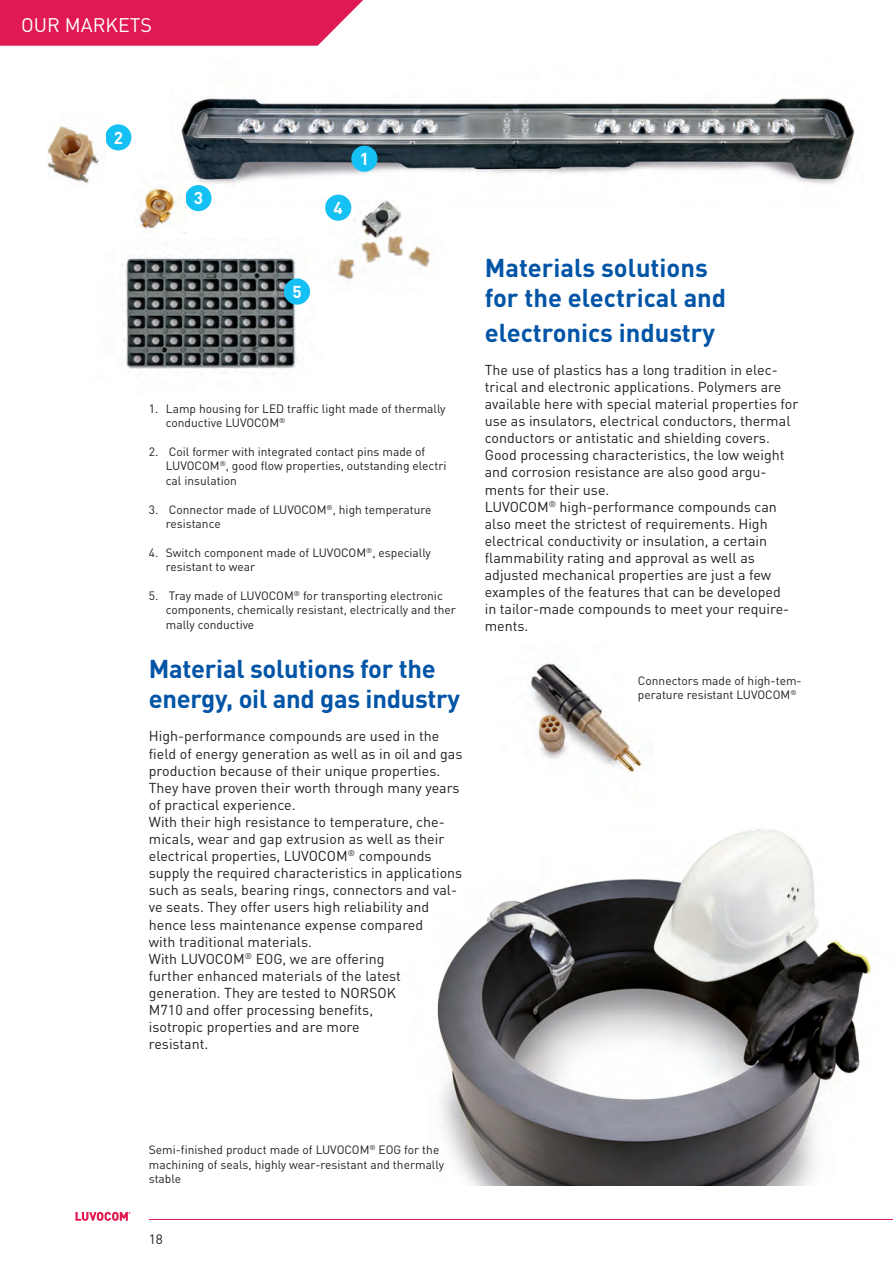
<style>
.page{position:relative;width:893px;height:1263px;background:#fff}
.page>*{position:absolute;margin:0;border:0;box-sizing:border-box;transform-origin:0 0}
.t1{font:700 25.5px/30.6px "DIN Pro";letter-spacing:-.01em;color:#0154a6}
.t2{font:19.5px "DIN Pro";color:#fff}
.t3{font:700 17.1px "DIN Pro";color:#fff}
.t4{font:14.25px/17.1px "DIN Pro";color:#231f20}
.t5{font:13.5px "DIN Pro";color:#231f20}
.t6{font:12px/14.4px "DIN Pro";color:#231f20}
</style>
<div class="page">
<svg style="left:75px;top:1212px;width:55px;height:9px"></svg>
<hr style="left:149px;top:1219px;width:744px;height:1px;background:#e01952">
<img style="left:437px;top:829px;width:435px;height:356px">
<img style="left:180px;top:98px;width:675px;height:109px">
<img style="left:529px;top:658px;width:114px;height:117px">
<img style="left:122px;top:255px;width:189px;height:118px">
<div style="left:351px;top:146px;width:26px;height:26px;background:#15c0f2;border-radius:50%"></div>
<div style="left:105px;top:124px;width:26px;height:26px;background:#15c0f2;border-radius:50%"></div>
<div style="left:185px;top:185px;width:26px;height:26px;background:#15c0f2;border-radius:50%"></div>
<div style="left:284px;top:278px;width:26px;height:27px;background:#15c0f2;border-radius:50%"></div>
<img style="left:47px;top:125px;width:52px;height:59px">
<img style="left:138px;top:172px;width:47px;height:62px">
<img style="left:325px;top:200px;width:120px;height:83px">
<div style="left:325px;top:195px;width:26px;height:26px;background:#15c0f2;border-radius:50%"></div>
<svg style="left:0;top:0;width:363px;height:46px;background:#e2285d"></svg>
<h2 class="t2" style="left:21px;top:10px;width:132px">OUR MARKETS</h2>
<p class="t3" style="left:114px;top:123px;width:11px">2</p>
<p class="t3" style="left:194px;top:184px;width:11px">3</p>
<p class="t3" style="left:292px;top:277px;width:11px">5</p>
<p class="t3" style="left:334px;top:193px;width:11px">4</p>
<p class="t3" style="left:360px;top:144px;width:11px">1</p>
<p class="t6" style="left:166px;top:400px;width:281px;text-indent:-17px">1. Lamp housing for LED traffic light made of thermally conductive LUVOCOM<sup>®</sup></p>
<p class="t6" style="left:166px;top:443px;width:282px;text-indent:-17px">2. Coil former with integrated contact pins made of<br>LUVOCOM<sup>®</sup>, good flow properties, outstanding electri cal insulation</p>
<p class="t6" style="left:166px;top:501px;width:267px;text-indent:-17px">3. Connector made of LUVOCOM<sup>®</sup>, high temperature resistance</p>
<p class="t6" style="left:166px;top:544px;width:267px;text-indent:-17px">4. Switch component made of LUVOCOM<sup>®</sup>, especially resistant to wear</p>
<p class="t6" style="left:166px;top:587px;width:292px;text-indent:-17px">5. Tray made of LUVOCOM<sup>®</sup> for transporting electronic components, chemically resistant, electrically and ther mally conductive</p>
<h1 class="t1" style="left:149px;top:650px;width:313px">Material solutions for the energy, oil and gas industry</h1>
<p class="t4" style="left:149px;top:726px;width:315px">High-performance compounds are used in the field of energy generation as well as in oil and gas production because of their unique properties.<br>They have proven their worth through many years of practical experience.<br>With their high resistance to temperature, che&shy;micals, wear and gap extrusion as well as their electrical properties, LUVOCOM<sup>®</sup> compounds supply the required characteristics in applications such as seals, bearing rings, connectors and val&shy;ve seats. They offer users high reliability and hence less maintenance expense compared<br>with traditional materials.<br>With LUVOCOM<sup>®</sup> EOG, we are offering<br>further enhanced materials of the latest generation. They are tested to NORSOK<br>M710 and offer processing benefits,<br>isotropic properties and are more<br>resistant.</p>
<h1 class="t1" style="left:485px;top:249px;width:243px">Materials solutions for the electrical and</h1>
<h1 class="t1" style="left:485px;top:314px;width:232px">electronics industry</h1>
<p class="t4" style="left:485px;top:360px;width:315px">The use of plastics has a long tradition in elec&shy;trical and electronic applications. Polymers are available here with special material properties for use as insulators, electrical conductors, thermal conductors or antistatic and shielding covers.<br>Good processing characteristics, the low weight and corrosion resistance are also good argu&shy;ments for their use.<br>LUVOCOM<sup>®</sup> high-performance compounds can also meet the strictest of requirements. High electrical conductivity or insulation, a certain flammability rating and approval as well as adjusted mechanical properties are just a few examples of the features that can be developed<br>in tailor-made compounds to meet your require&shy;ments.</p>
<p class="t6" style="left:638px;top:672px;width:165px">Connectors made of high-tem&shy;perature resistant LUVOCOM<sup>®</sup></p>
<p class="t6" style="left:149px;top:1142px;width:297px">Semi-finished product made of LUVOCOM<sup>®</sup> EOG for the machining of seals, highly wear-resistant and thermally stable</p>
<p class="t5" style="left:149px;top:1228px;width:16px">18</p>
</div>
